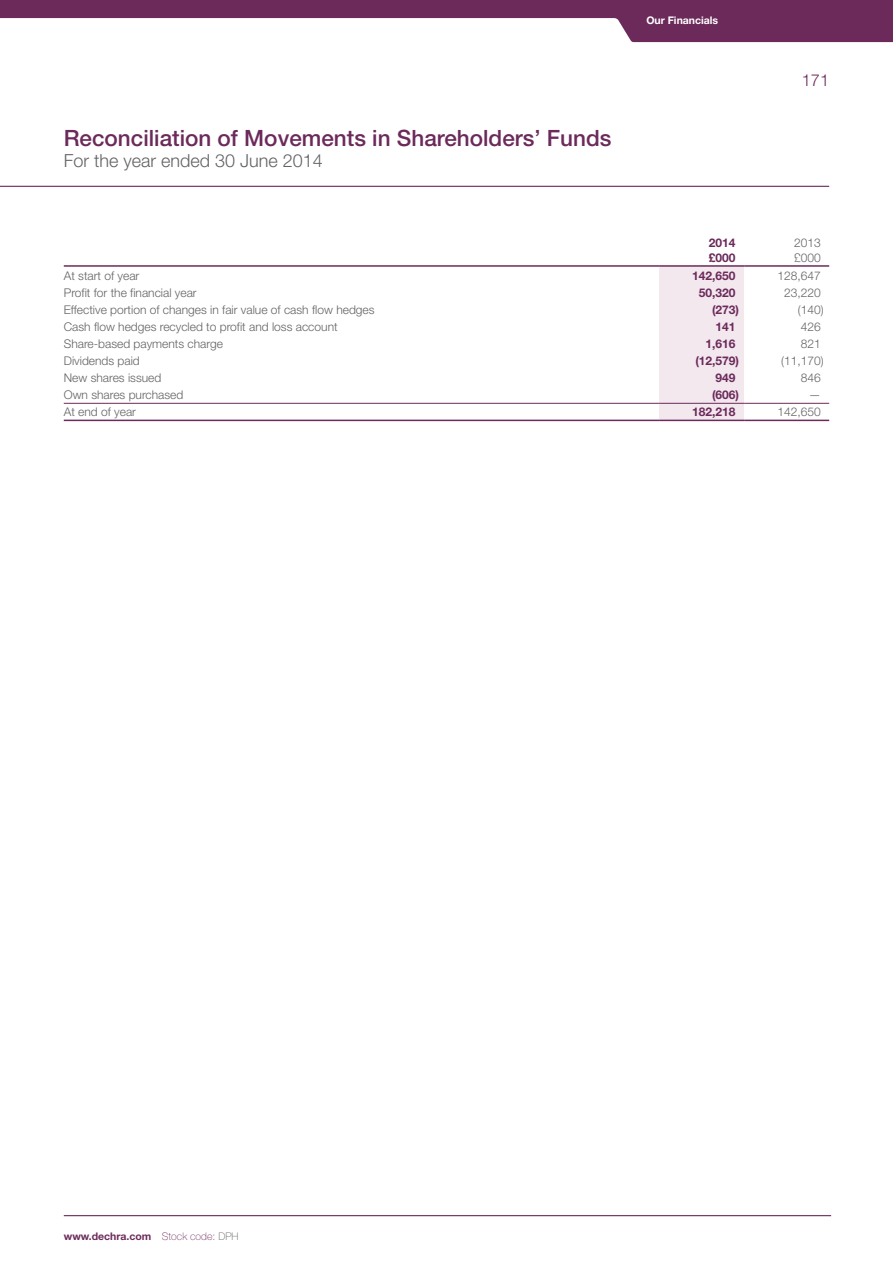
<style>
.page{position:relative;width:893px;height:1263px;background:#fff}
.page>*{position:absolute;margin:0;border:0;box-sizing:border-box;transform-origin:0 0}
.Financial-headingLev{font:500 22.5px "Helvetica Neue LT Std";color:#6c2a5b}
.Financial-strapline{font:300 18px "Helvetica Neue LT Std";color:#636366}
.t1{font:300 16.5px "Helvetica Neue LT Std";color:#6c2a5b}
.TablePlainText{font:300 12px "Helvetica Neue LT Std";color:#636366}
.TableDefault{font:700 12px "Helvetica Neue LT Std";color:#6c2a5b}
.TableDefault-2{font:300 12px "Helvetica Neue LT Std";color:#636366}
.TableHeader{font:700 12px "Helvetica Neue LT Std";color:#6c2a5b}
.TableHeader-2{font:300 12px "Helvetica Neue LT Std";color:#636366}
.t2{font:700 10.5px "Helvetica Neue LT Std";color:#6c2a5b}
.t3{font:700 10.5px "Helvetica Neue LT Std";color:#fff}
.s1{font-weight:100}
.s2{font-weight:100;color:#636366}
</style>
<div class="page">
<hr style="left:0;top:186px;width:829px;height:1px;background:#6c2a5b">
<hr style="left:64px;top:1215px;width:767px;height:1px;background:#6c2a5b">
<svg style="left:0;top:0;width:893px;height:42px"></svg>
<svg style="left:659px;top:267px;width:170px;height:153px"></svg>
<hr style="left:659px;top:420px;width:85px;height:1px;background:#6c2a5b">
<hr style="left:64px;top:265px;width:595px;height:2px;background:#6c2a5b">
<hr style="left:659px;top:265px;width:85px;height:2px;background:#6c2a5b">
<hr style="left:744px;top:265px;width:85px;height:2px;background:#6c2a5b">
<hr style="left:659px;top:403px;width:85px;height:1px;background:#6c2a5b">
<hr style="left:64px;top:420px;width:595px;height:1px;background:#6c2a5b">
<hr style="left:64px;top:403px;width:595px;height:1px;background:#6c2a5b">
<hr style="left:744px;top:420px;width:85px;height:1px;background:#6c2a5b">
<hr style="left:744px;top:403px;width:85px;height:1px;background:#6c2a5b">
<p class="t3" style="left:646px;top:14px;width:73px">Our Financials</p>
<p class="Financial-headingLev" style="left:64px;top:124px;width:549px">Reconciliation of Movements in Shareholders’ Funds</p>
<p class="Financial-strapline" style="left:64px;top:149px;width:261px">For the year ended 30 June 2014</p>
<p class="TableHeader" style="left:709px;top:235px;width:28px">2014</p>
<p class="TableHeader" style="left:709px;top:250px;width:28px">£000</p>
<h3 class="t1" style="left:802px;top:70px;width:29px">171</h3>
<p class="TableHeader-2" style="left:794px;top:235px;width:28px">2013</p>
<p class="TableHeader-2" style="left:794px;top:250px;width:28px">£000</p>
<p class="TablePlainText" style="left:64px;top:268px;width:77px">At start of year</p>
<p class="TableDefault" style="left:692px;top:268px;width:45px">142,650</p>
<p class="TableDefault-2" style="left:777px;top:268px;width:45px">128,647</p>
<p class="TablePlainText" style="left:64px;top:285px;width:134px">Profit for the financial year</p>
<p class="TableDefault" style="left:699px;top:285px;width:38px">50,320</p>
<p class="TableDefault-2" style="left:784px;top:285px;width:38px">23,220</p>
<p class="TablePlainText" style="left:64px;top:302px;width:312px">Effective portion of changes in fair value of cash flow hedges</p>
<p class="TableDefault" style="left:712px;top:302px;width:29px">(273)</p>
<p class="TableDefault-2" style="left:798px;top:302px;width:27px">(140)</p>
<p class="TablePlainText" style="left:64px;top:319px;width:275px">Cash flow hedges recycled to profit and loss account</p>
<p class="TableDefault" style="left:716px;top:319px;width:22px">141</p>
<p class="TableDefault-2" style="left:801px;top:319px;width:22px">426</p>
<p class="TablePlainText" style="left:64px;top:336px;width:161px">Share-based payments charge</p>
<p class="TableDefault" style="left:706px;top:336px;width:32px">1,616</p>
<p class="TableDefault-2" style="left:801px;top:336px;width:22px">821</p>
<p class="TablePlainText" style="left:64px;top:353px;width:77px">Dividends paid</p>
<p class="TableDefault" style="left:695px;top:353px;width:45px">(12,579)</p>
<p class="TableDefault-2" style="left:781px;top:353px;width:44px">(11,170)</p>
<p class="TablePlainText" style="left:64px;top:370px;width:99px">New shares issued</p>
<p class="TableDefault" style="left:716px;top:370px;width:22px">949</p>
<p class="TableDefault-2" style="left:801px;top:370px;width:22px">846</p>
<p class="TablePlainText" style="left:64px;top:387px;width:121px">Own shares purchased</p>
<p class="TableDefault" style="left:712px;top:387px;width:29px">(606)</p>
<p class="TableDefault-2" style="left:809px;top:387px;width:13px">—</p>
<p class="TablePlainText" style="left:64px;top:404px;width:74px">At end of year</p>
<p class="TableDefault" style="left:692px;top:404px;width:45px">182,218</p>
<p class="TableDefault-2" style="left:777px;top:404px;width:45px">142,650</p>
<p class="t2" style="left:64px;top:1230px;width:176px">www.dechra.com <span class="s1">Stock code:</span> <span class="s2">DPH</span></p>
</div>
